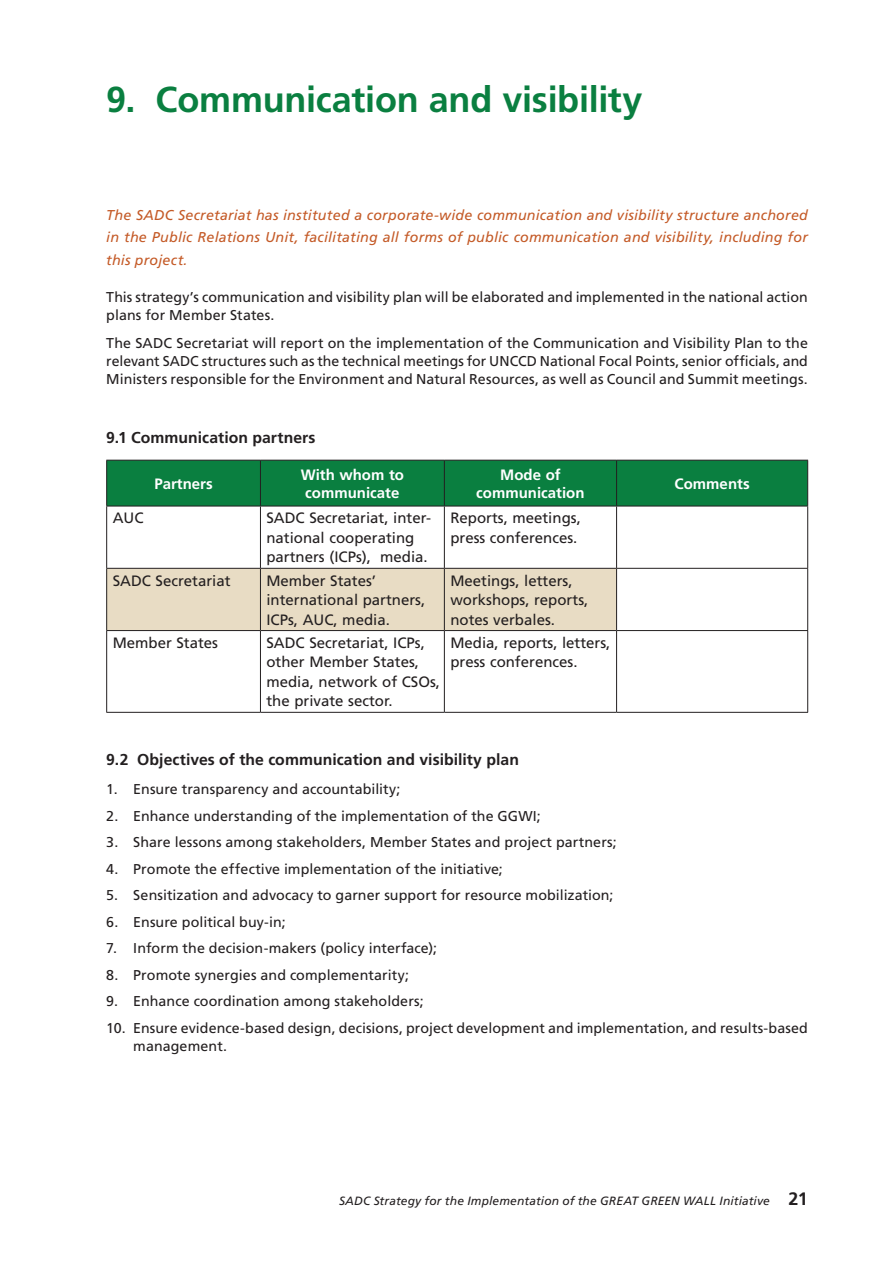
<style>
.page{position:relative;width:893px;height:1263px;background:#fff}
.page>*{position:absolute;margin:0;border:0;box-sizing:border-box;transform-origin:0 0}
.t1{font:700 36px "Frutiger LT Std";letter-spacing:-.005em;color:#0a7f40}
.t2{font:700 15.75px "Frutiger LT Std";letter-spacing:.005em;color:#231f20}
.t3{font:15px/19.5px "Frutiger LT Std";color:#231f20}
.t4{font:700 15px/18px "Frutiger LT Std";color:#fff;text-align:center}
.t5{font:14.25px/18px "Frutiger LT Std";letter-spacing:.005em;color:#231f20}
.t6{font:italic 14.25px/22.5px "Frutiger LT Std";letter-spacing:.01em;color:#c45a27;text-align:justify}
.t7{font:italic 12px "Frutiger LT Std";letter-spacing:.015em;color:#231f20}
.s1{font-weight:700;font-style:normal;font-size:18px}
</style>
<div class="page">
<div style="left:107px;top:461px;width:700px;height:45px;background:#0a7f40"></div>
<div style="left:107px;top:569px;width:509px;height:61px;background:#e8dcc4"></div>
<hr style="left:106px;top:460px;width:154px;height:1px;background:#231f20">
<hr style="left:106px;top:460px;width:1px;height:46px;background:#231f20">
<hr style="left:260px;top:460px;width:184px;height:1px;background:#231f20">
<hr style="left:260px;top:460px;width:1px;height:46px;background:#231f20">
<hr style="left:444px;top:460px;width:173px;height:1px;background:#231f20">
<hr style="left:444px;top:460px;width:1px;height:46px;background:#231f20">
<hr style="left:617px;top:460px;width:191px;height:1px;background:#231f20">
<hr style="left:616px;top:460px;width:1px;height:46px;background:#231f20">
<hr style="left:807px;top:460px;width:1px;height:46px;background:#231f20">
<hr style="left:106px;top:506px;width:154px;height:1px;background:#231f20">
<hr style="left:106px;top:506px;width:1px;height:62px;background:#231f20">
<hr style="left:260px;top:506px;width:184px;height:1px;background:#231f20">
<hr style="left:260px;top:506px;width:1px;height:62px;background:#231f20">
<hr style="left:444px;top:506px;width:173px;height:1px;background:#231f20">
<hr style="left:444px;top:506px;width:1px;height:62px;background:#231f20">
<hr style="left:617px;top:506px;width:191px;height:1px;background:#231f20">
<hr style="left:616px;top:506px;width:1px;height:62px;background:#231f20">
<hr style="left:807px;top:506px;width:1px;height:62px;background:#231f20">
<hr style="left:106px;top:568px;width:154px;height:1px;background:#231f20">
<hr style="left:106px;top:569px;width:1px;height:61px;background:#231f20">
<hr style="left:260px;top:568px;width:184px;height:1px;background:#231f20">
<hr style="left:260px;top:569px;width:1px;height:61px;background:#231f20">
<hr style="left:444px;top:568px;width:173px;height:1px;background:#231f20">
<hr style="left:444px;top:569px;width:1px;height:61px;background:#231f20">
<hr style="left:617px;top:568px;width:191px;height:1px;background:#231f20">
<hr style="left:616px;top:569px;width:1px;height:61px;background:#231f20">
<hr style="left:807px;top:569px;width:1px;height:61px;background:#231f20">
<hr style="left:106px;top:630px;width:154px;height:1px;background:#231f20">
<hr style="left:106px;top:631px;width:1px;height:81px;background:#231f20">
<hr style="left:260px;top:630px;width:184px;height:1px;background:#231f20">
<hr style="left:260px;top:631px;width:1px;height:81px;background:#231f20">
<hr style="left:444px;top:630px;width:173px;height:1px;background:#231f20">
<hr style="left:444px;top:631px;width:1px;height:81px;background:#231f20">
<hr style="left:617px;top:630px;width:191px;height:1px;background:#231f20">
<hr style="left:616px;top:631px;width:1px;height:81px;background:#231f20">
<hr style="left:807px;top:631px;width:1px;height:81px;background:#231f20">
<hr style="left:106px;top:712px;width:154px;height:1px;background:#231f20">
<hr style="left:260px;top:712px;width:184px;height:1px;background:#231f20">
<hr style="left:444px;top:712px;width:173px;height:1px;background:#231f20">
<hr style="left:617px;top:712px;width:191px;height:1px;background:#231f20">
<h1 class="t1" style="left:106px;top:78px;width:538px">9. Communication and visibility</h1>
<p class="t6" style="left:106px;top:203px;width:703px">The SADC Secretariat has instituted a corporate-wide communication and visibility structure anchored in the Public Relations Unit, facilitating all forms of public communication and visibility, including for this project.</p>
<p class="t5" style="left:106px;top:288px;width:703px">This strategy’s communication and visibility plan will be elaborated and implemented in the national action plans for Member States.</p>
<p class="t5" style="left:106px;top:334px;width:703px;text-align:justify">The SADC Secretariat will report on the implementation of the Communication and Visibility Plan to the relevant SADC structures such as the technical meetings for UNCCD National Focal Points, senior officials, and Ministers responsible for the Environment and Natural Resources, as well as Council and Summit meetings.</p>
<p class="t2" style="left:106px;top:428px;width:211px">9.1 Communication partners</p>
<p class="t4" style="left:154px;top:475px;width:60px">Partners</p>
<p class="t4" style="left:301px;top:466px;width:105px">With whom to communicate</p>
<p class="t4" style="left:476px;top:466px;width:110px">Mode of communication</p>
<p class="t4" style="left:675px;top:475px;width:76px">Comments</p>
<p class="t3" style="left:113px;top:508px;width:32px">AUC</p>
<p class="t3" style="left:266px;top:508px;width:166px">SADC Secretariat, inter&shy;national cooperating partners (ICPs), media.</p>
<p class="t3" style="left:450px;top:508px;width:132px">Reports, meetings, press conferences.</p>
<p class="t3" style="left:113px;top:571px;width:119px">SADC Secretariat</p>
<p class="t3" style="left:266px;top:571px;width:160px">Member States’ international partners,<br>ICPs, AUC, media.</p>
<p class="t3" style="left:450px;top:571px;width:139px">Meetings, letters, workshops, reports, notes verbales.</p>
<p class="t3" style="left:113px;top:633px;width:107px">Member States</p>
<p class="t3" style="left:266px;top:633px;width:175px">SADC Secretariat, ICPs, other Member States, media, network of CSOs, the private sector.</p>
<p class="t3" style="left:450px;top:633px;width:162px">Media, reports, letters, press conferences.</p>
<p class="t2" style="left:106px;top:751px;width:414px">9.2 Objectives of the communication and visibility plan</p>
<p class="t5" style="left:106px;top:780px;width:296px">1. Ensure transparency and accountability;</p>
<p class="t5" style="left:106px;top:807px;width:436px">2. Enhance understanding of the implementation of the GGWI;</p>
<p class="t5" style="left:106px;top:833px;width:512px">3. Share lessons among stakeholders, Member States and project partners;</p>
<p class="t5" style="left:106px;top:860px;width:398px">4. Promote the effective implementation of the initiative;</p>
<p class="t5" style="left:106px;top:886px;width:509px">5. Sensitization and advocacy to garner support for resource mobilization;</p>
<p class="t5" style="left:106px;top:913px;width:181px">6. Ensure political buy-in;</p>
<p class="t5" style="left:106px;top:939px;width:332px">7. Inform the decision-makers (policy interface);</p>
<p class="t5" style="left:106px;top:966px;width:304px">8. Promote synergies and complementarity;</p>
<p class="t5" style="left:106px;top:992px;width:319px">9. Enhance coordination among stakeholders;</p>
<p class="t5" style="left:133px;top:1019px;width:676px;text-indent:-27px">10. Ensure evidence-based design, decisions, project development and implementation, and results-based management.</p>
<p class="t7" style="left:339px;top:1194px;width:470px">SADC Strategy for the Implementation of the GREAT GREEN WALL Initiative <span class="s1">21</span></p>
</div>
